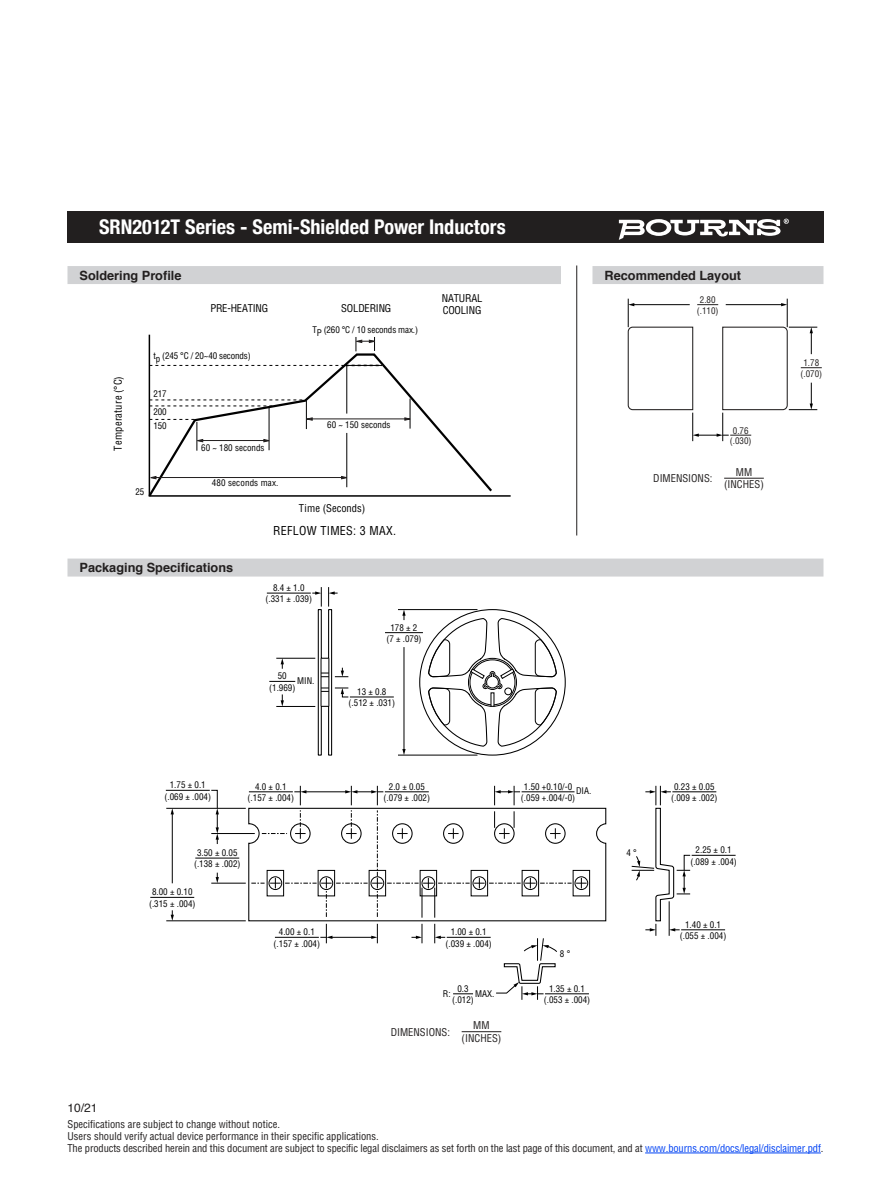
<style>
.page{position:relative;width:891px;height:1188px;background:#fff}
.page>*{position:absolute;margin:0;border:0;box-sizing:border-box;transform-origin:0 0}
.t1{font:700 condensed 20.25px "Helvetica Neue";color:#fff}
.t2{font:700 12.75px "Helvetica";color:#221f1f}
.t3{font:condensed 12px "Helvetica";letter-spacing:.025em;color:#010101}
.t4{font:12px "Helvetica";color:#221f1f}
.t5{font:condensed 10.5px/12.6px "Helvetica";letter-spacing:-.01em;color:#221f1f;text-align:center}
.t6{font:condensed 10.5px/12.6px "Helvetica";letter-spacing:-.015em;color:#010101}
.t7{font:condensed 10.5px "Helvetica";letter-spacing:.025em;color:#010101}
.t8{font:condensed 9px/11.2px "Helvetica";color:#000;text-align:center}
.t9{font:condensed 9px "Helvetica";letter-spacing:-.015em;color:#010101}
.t10{font:condensed 9px/10.5px "Helvetica";color:#221f1f;text-align:center}
.t11{font:condensed 9px "Helvetica";letter-spacing:.015em;color:#010101}
.s1{color:#0042f4}
</style>
<div class="page">
<div style="left:68px;top:211px;width:756px;height:32px;background:#221f1f"></div>
<svg style="left:619px;top:219px;width:170px;height:21px"></svg>
<svg style="left:419px;top:609px;width:147px;height:147px"></svg>
<div style="left:505px;top:688px;width:7px;height:7px;border:1px solid #000;border-radius:50%"></div>
<hr style="left:276px;top:658px;width:39px;height:1px;background:#000">
<hr style="left:398px;top:609px;width:79px;height:1px;background:#000">
<hr style="left:398px;top:755px;width:79px;height:1px;background:#000">
<hr style="left:276px;top:706px;width:39px;height:1px;background:#000">
<hr style="left:166px;top:808px;width:80px;height:1px;background:#000">
<hr style="left:166px;top:921px;width:80px;height:1px;background:#000">
<hr style="left:211px;top:883px;width:35px;height:1px;background:#000">
<hr style="left:211px;top:833px;width:44px;height:1px;background:#000">
<hr style="left:267px;top:593px;width:44px;height:1px;background:#000">
<hr style="left:350px;top:697px;width:44px;height:1px;background:#000">
<hr style="left:166px;top:790px;width:44px;height:1px;background:#000">
<hr style="left:195px;top:858px;width:44px;height:1px;background:#000">
<hr style="left:150px;top:897px;width:44px;height:1px;background:#000">
<hr style="left:385px;top:632px;width:38px;height:1px;background:#000">
<svg style="left:269px;top:681px;width:26px;height:1px"></svg>
<svg style="left:281px;top:694px;width:3px;height:12px"></svg>
<svg style="left:281px;top:658px;width:3px;height:11px"></svg>
<hr style="left:172px;top:813px;width:1px;height:70px;background:#000">
<svg style="left:171px;top:808px;width:3px;height:6px"></svg>
<svg style="left:216px;top:873px;width:3px;height:10px"></svg>
<svg style="left:171px;top:910px;width:3px;height:11px"></svg>
<svg style="left:402px;top:610px;width:4px;height:10px"></svg>
<hr style="left:404px;top:647px;width:1px;height:103px;background:#000">
<svg style="left:402px;top:749px;width:4px;height:6px"></svg>
<svg style="left:312px;top:587px;width:37px;height:169px"></svg>
<svg style="left:211px;top:790px;width:8px;height:54px"></svg>
<hr style="left:692px;top:855px;width:44px;height:1px;background:#000">
<hr style="left:681px;top:930px;width:44px;height:1px;background:#000">
<hr style="left:672px;top:792px;width:44px;height:1px;background:#000">
<svg style="left:631px;top:786px;width:60px;height:150px"></svg>
<svg style="left:248px;top:786px;width:359px;height:214px"></svg>
<div style="left:68px;top:559px;width:756px;height:18px;background:#d1d2d4"></div>
<hr style="left:462px;top:1031px;width:39px;height:1px;background:#221f1f">
<hr style="left:645px;top:1153px;width:176px;height:1px;background:#0042f4">
<hr style="left:724px;top:478px;width:40px;height:1px;background:#221f1f">
<div style="left:593px;top:266px;width:231px;height:18px;background:#d1d2d4"></div>
<svg style="left:627px;top:299px;width:195px;height:142px"></svg>
<div style="left:68px;top:266px;width:493px;height:18px;background:#d1d2d4"></div>
<svg style="left:148px;top:352px;width:346px;height:145px"></svg>
<svg style="left:149px;top:365px;width:233px;height:1px"></svg>
<hr style="left:410px;top:399px;width:1px;height:30px;background:#010101">
<svg style="left:404px;top:417px;width:8px;height:4px"></svg>
<hr style="left:312px;top:419px;width:97px;height:1px;background:#221f1f">
<svg style="left:149px;top:400px;width:164px;height:51px"></svg>
<hr style="left:203px;top:440px;width:65px;height:1px;background:#221f1f">
<svg style="left:355px;top:337px;width:21px;height:14px"></svg>
<hr style="left:346px;top:433px;width:1px;height:54px;background:#010101">
<svg style="left:149px;top:476px;width:7px;height:3px"></svg>
<svg style="left:341px;top:476px;width:8px;height:3px"></svg>
<hr style="left:156px;top:477px;width:190px;height:1px;background:#221f1f">
<hr style="left:346px;top:366px;width:1px;height:48px;background:#010101">
<hr style="left:576px;top:265px;width:1px;height:270px;background:#221f1f">
<h1 class="t1" style="left:99px;top:220px;width:408px">SRN2012T Series - Semi-Shielded Power Inductors</h1>
<h2 class="t2" style="left:80px;top:270px;width:104px">Soldering Profile</h2>
<p class="t6" style="left:210px;top:303px;width:59px">PRE-HEATING</p>
<p class="t6" style="left:341px;top:303px;width:52px">SOLDERING</p>
<p class="t6" style="left:442px;top:293px;width:42px">NATURAL<br>COOLING</p>
<p class="t9" style="left:312px;top:326px;width:107px">TP (260 °C / 10 seconds max.)</p>
<p class="t7" style="left:114px;top:451px;width:76px;rotate:-90deg">Temperature (°C)</p>
<p class="t9" style="left:153px;top:353px;width:99px">tp (245 °C / 20~40 seconds)</p>
<p class="t9" style="left:153px;top:390px;width:15px">217</p>
<p class="t9" style="left:153px;top:408px;width:15px">200</p>
<p class="t9" style="left:153px;top:422px;width:15px">150</p>
<p class="t9" style="left:135px;top:488px;width:10px">25</p>
<p class="t9" style="left:201px;top:445px;width:65px">60 ~ 180 seconds</p>
<p class="t11" style="left:212px;top:479px;width:68px">480 seconds max.</p>
<p class="t9" style="left:327px;top:421px;width:65px">60 ~ 150 seconds</p>
<p class="t6" style="left:299px;top:503px;width:68px">Time (Seconds)</p>
<h3 class="t3" style="left:273px;top:526px;width:124px">REFLOW TIMES: 3 MAX.</h3>
<h2 class="t2" style="left:80px;top:563px;width:155px">Packaging Specifications</h2>
<p class="t8" style="left:266px;top:583px;width:48px">8.4 ± 1.0 (.331 ± .039)</p>
<p class="t8" style="left:269px;top:671px;width:28px">50 (1.969)</p>
<p class="t8" style="left:297px;top:676px;width:19px">MIN.</p>
<p class="t8" style="left:386px;top:623px;width:37px">178 ± 2 (7 ± .079)</p>
<p class="t8" style="left:349px;top:687px;width:48px">13 ± 0.8 (.512 ± .031)</p>
<h2 class="t2" style="left:604px;top:270px;width:138px">Recommended Layout</h2>
<p class="t10" style="left:697px;top:295px;width:23px">2.80 (.110)</p>
<p class="t10" style="left:730px;top:426px;width:23px">0.76 (.030)</p>
<p class="t5" style="left:653px;top:473px;width:61px">DIMENSIONS:</p>
<p class="t5" style="left:724px;top:467px;width:41px">MM (INCHES)</p>
<p class="t8" style="left:165px;top:780px;width:48px">1.75 ± 0.1 (.069 ± .004)</p>
<p class="t8" style="left:248px;top:782px;width:48px">4.0 ± 0.1 (.157 ± .004)</p>
<p class="t8" style="left:384px;top:782px;width:48px">2.0 ± 0.05 (.079 ± .002)</p>
<p class="t8" style="left:521px;top:782px;width:56px">1.50 +0.10/-0 (.059 +.004/-0)</p>
<p class="t8" style="left:576px;top:786px;width:17px">DIA.</p>
<p class="t8" style="left:194px;top:848px;width:48px">3.50 ± 0.05 (.138 ± .002)</p>
<p class="t8" style="left:149px;top:887px;width:48px">8.00 ± 0.10 (.315 ± .004)</p>
<p class="t8" style="left:274px;top:927px;width:48px">4.00 ± 0.1 (.157 ± .004)</p>
<p class="t8" style="left:445px;top:927px;width:48px">1.00 ± 0.1 (.039 ± .004)</p>
<p class="t8" style="left:443px;top:989px;width:9px">R:</p>
<p class="t8" style="left:452px;top:984px;width:23px">0.3 (.012)</p>
<p class="t8" style="left:475px;top:989px;width:21px">MAX.</p>
<p class="t5" style="left:391px;top:1026px;width:61px">DIMENSIONS:</p>
<p class="t5" style="left:462px;top:1020px;width:41px">MM (INCHES)</p>
<p class="t8" style="left:560px;top:949px;width:12px">8 °</p>
<p class="t8" style="left:544px;top:984px;width:48px">1.35 ± 0.1 (.053 ± .004)</p>
<p class="t8" style="left:626px;top:848px;width:12px">4 °</p>
<p class="t8" style="left:671px;top:782px;width:48px">0.23 ± 0.05 (.009 ± .002)</p>
<p class="t8" style="left:690px;top:845px;width:48px">2.25 ± 0.1 (.089 ± .004)</p>
<p class="t8" style="left:680px;top:920px;width:48px">1.40 ± 0.1 (.055 ± .004)</p>
<p class="t10" style="left:800px;top:358px;width:23px">1.78 (.070)</p>
<h3 class="t4" style="left:68px;top:1103px;width:32px">10/21</h3>
<p class="t5" style="left:68px;top:1119px;width:757px;line-height:12px;text-align:left">Specifications are subject to change without notice.<br>Users should verify actual device performance in their specific applications.<br>The products described herein and this document are subject to specific legal disclaimers as set forth on the last page of this document, and at <span class="s1">www.bourns.com/docs/legal/disclaimer.pdf</span>.</p>
</div>
